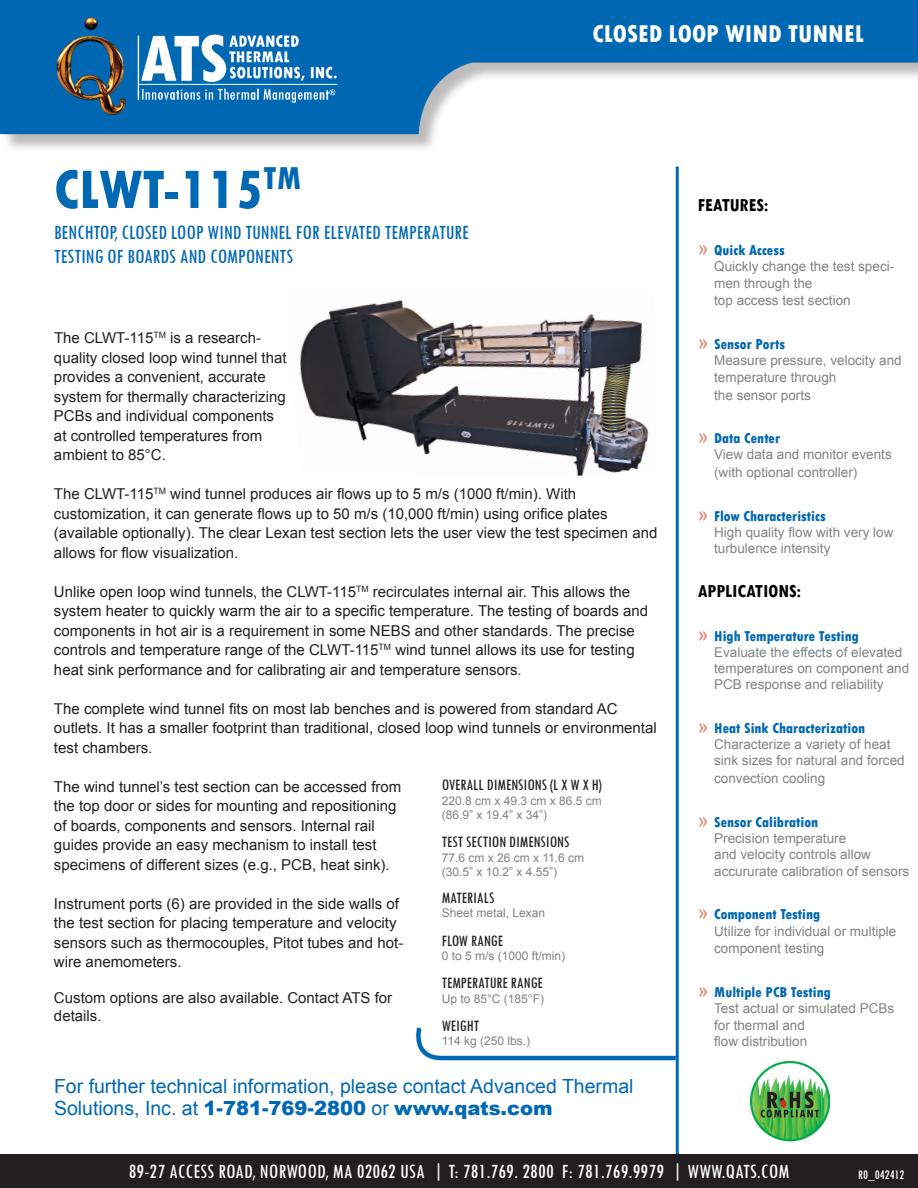
<style>
.page{position:relative;width:918px;height:1188px;background:#fff}
.page>*{position:absolute;margin:0;border:0;box-sizing:border-box;transform-origin:0 0}
.t1{font:800 condensed 57px "Tw Cen";color:#0168b3}
.t2{font:800 condensed 25.5px "Tw Cen";color:#fff}
.t3{font:condensed 21px/24px "Tw Cen";color:#0168b3}
.t4{font:condensed 21px "Tw Cen";letter-spacing:.01em;color:#fff}
.t5{font:19.5px/22.5px "Arial";color:#0168b3}
.t6{font:700 condensed 19.5px "Tw Cen";color:#000}
.t7{font:condensed 16.5px "Tw Cen";color:#231f20}
.t8{font:15px/19.5px "Arial";color:#231f20}
.t9{font:800 condensed 15px "Tw Cen";color:#0168b3}
.t10{font:13.5px/16.2px "Arial";color:#808285}
.t11{font:condensed 13.5px "Tw Cen";color:#fff}
.t12{font:12px/14.4px "Arial";color:#808285}
.s1{font-weight:900}
.s2{font-family:"Arial";font-weight:400;font-stretch:normal;font-size:19.5px;color:#e18066}
</style>
<div class="page">
<hr style="left:676px;top:166px;width:3px;height:1022px;background:#0168b3">
<div style="left:0;top:1155px;width:918px;height:33px;background:#231f20"></div>
<svg style="left:416px;top:1024px;width:263px;height:39px"></svg>
<img style="left:299px;top:299px;width:350px;height:177px">
<img style="left:0;top:0;width:918px;height:149px">
<img style="left:750px;top:1060px;width:79px;height:82px">
<h2 class="t2" style="left:593px;top:19px;width:270px">Closed loop wind tunnel</h2>
<h1 class="t1" style="left:54px;top:156px;width:249px">CLWT-115<sup>TM</sup></h1>
<h3 class="t3" style="left:54px;top:220px;width:126px">BENCHTOP, CLOSED LOOP</h3>
<h3 class="t3" style="left:54px;top:220px;width:417px;text-indent:154px">WIND TUNNEL FOR ELEVATED TEMPERATURE<br>TESTING OF BOARDS AND COMPONENTS</h3>
<p class="t8" style="left:54px;top:328px;width:234px">The CLWT-115<sup>TM</sup> is a research&shy;quality closed loop wind tunnel that provides a convenient, accurate system for thermally characterizing<br>PCBs and individual components at controlled temperatures from ambient to 85°C.</p>
<p class="t8" style="left:54px;top:484px;width:605px">The CLWT-115<sup>TM</sup> wind tunnel produces air flows up to 5 m/s (1000 ft/min). With customization, it can generate flows up to 50 m/s (10,000 ft/min) using orifice plates (available optionally). The clear Lexan test section lets the user view the test specimen and allows for flow visualization.</p>
<p class="t8" style="left:54px;top:582px;width:596px">Unlike open loop wind tunnels, the CLWT-115<sup>TM</sup> recirculates internal air. This allows the system heater to quickly warm the air to a specific temperature. The testing of boards and components in hot air is a requirement in some NEBS and other standards. The precise controls and temperature range of the CLWT-115<sup>TM</sup> wind tunnel allows its use for testing heat sink performance and for calibrating air and temperature sensors.</p>
<p class="t8" style="left:54px;top:699px;width:604px">The complete wind tunnel fits on most lab benches and is powered from standard AC outlets. It has a smaller footprint than traditional, closed loop wind tunnels or environmental test chambers.</p>
<p class="t8" style="left:54px;top:777px;width:349px">The wind tunnel’s test section can be accessed from the top door or sides for mounting and repositioning of boards, components and sensors. Internal rail guides provide an easy mechanism to install test specimens of different sizes (e.g., PCB, heat sink).</p>
<p class="t8" style="left:54px;top:894px;width:351px">Instrument ports (6) are provided in the side walls of the test section for placing temperature and velocity sensors such as thermocouples, Pitot tubes and hot&shy;wire anemometers.</p>
<p class="t8" style="left:54px;top:989px;width:340px;line-height:18px">Custom options are also available. Contact ATS for details.</p>
<p class="t7" style="left:442px;top:775px;width:161px">OVERALL DIMENSIONS (L X W X H)</p>
<p class="t12" style="left:442px;top:793px;width:162px">220.8 cm x 49.3 cm x 86.5 cm (86.9” x 19.4” x 34”)</p>
<p class="t7" style="left:442px;top:832px;width:128px">TEST SECTION DIMENSIONS</p>
<p class="t12" style="left:442px;top:851px;width:144px">77.6 cm x 26 cm x 11.6 cm (30.5” x 10.2” x 4.55”)</p>
<p class="t7" style="left:442px;top:888px;width:53px">MATERIALS</p>
<p class="t12" style="left:442px;top:906px;width:105px">Sheet metal, Lexan</p>
<p class="t7" style="left:442px;top:930px;width:61px">FLOW RANGE</p>
<p class="t12" style="left:442px;top:949px;width:125px">0 to 5 m/s (1000 ft/min)</p>
<p class="t7" style="left:442px;top:973px;width:101px">TEMPERATURE RANGE</p>
<p class="t12" style="left:442px;top:991px;width:104px">Up to 85°C (185°F)</p>
<p class="t7" style="left:442px;top:1016px;width:39px">WEIGHT</p>
<p class="t12" style="left:442px;top:1034px;width:90px">114 kg (250 lbs.)</p>
<h3 class="t5" style="left:54px;top:1075px;width:581px">For further technical information, please contact Advanced Thermal<br>Solutions, Inc. at <span class="s1">1-781-769-2800</span> or <span class="s1">www.qats.com</span></h3>
<h3 class="t6" style="left:698px;top:194px;width:72px">FEATURES:</h3>
<p class="t9" style="left:698px;top:241px;width:88px"><span class="s2">»</span> Quick Access</p>
<p class="t10" style="left:714px;top:259px;width:182px">Quickly change the test speci&shy;men through the</p>
<p class="t10" style="left:714px;top:293px;width:138px">top access test section</p>
<p class="t9" style="left:698px;top:335px;width:89px"><span class="s2">»</span> Sensor Ports</p>
<p class="t10" style="left:714px;top:353px;width:189px">Measure pressure, velocity and temperature through</p>
<p class="t10" style="left:714px;top:387px;width:98px">the sensor ports</p>
<p class="t9" style="left:698px;top:430px;width:84px"><span class="s2">»</span> Data Center</p>
<p class="t10" style="left:714px;top:446px;width:179px;line-height:18px">View data and monitor events (with optional controller)</p>
<p class="t9" style="left:698px;top:507px;width:129px"><span class="s2">»</span> Flow Characteristics</p>
<p class="t10" style="left:714px;top:525px;width:181px">High quality flow with very low turbulence intensity</p>
<h3 class="t6" style="left:698px;top:579px;width:105px">APPLICATIONS:</h3>
<p class="t9" style="left:698px;top:627px;width:162px"><span class="s2">»</span> High Temperature Testing</p>
<p class="t10" style="left:714px;top:644px;width:197px">Evaluate the effects of elevated temperatures on component and<br>PCB response and reliability</p>
<p class="t9" style="left:698px;top:719px;width:169px"><span class="s2">»</span> Heat Sink Characterization</p>
<p class="t10" style="left:714px;top:737px;width:192px">Characterize a variety of heat sink sizes for natural and forced</p>
<p class="t10" style="left:714px;top:771px;width:113px">convection cooling</p>
<p class="t9" style="left:698px;top:813px;width:122px"><span class="s2">»</span> Sensor Calibration</p>
<p class="t10" style="left:714px;top:831px;width:197px">Precision temperature<br>and velocity controls allow accururate calibration of sensors</p>
<p class="t9" style="left:698px;top:906px;width:124px"><span class="s2">»</span> Component Testing</p>
<p class="t10" style="left:714px;top:922px;width:184px;line-height:18px">Utilize for individual or multiple component testing</p>
<p class="t9" style="left:698px;top:983px;width:134px"><span class="s2">»</span> Multiple PCB Testing</p>
<p class="t10" style="left:714px;top:1001px;width:182px">Test actual or simulated PCBs for thermal and<br>flow distribution</p>
<h3 class="t4" style="left:129px;top:1159px;width:651px">89-27 ACCESS ROAD, NORWOOD, MA 02062 USA | T: 781.769. 2800 F: 781.769.9979 | WWW.QATS.COM</h3>
<p class="t11" style="left:858px;top:1166px;width:48px">R0_042412</p>
</div>
